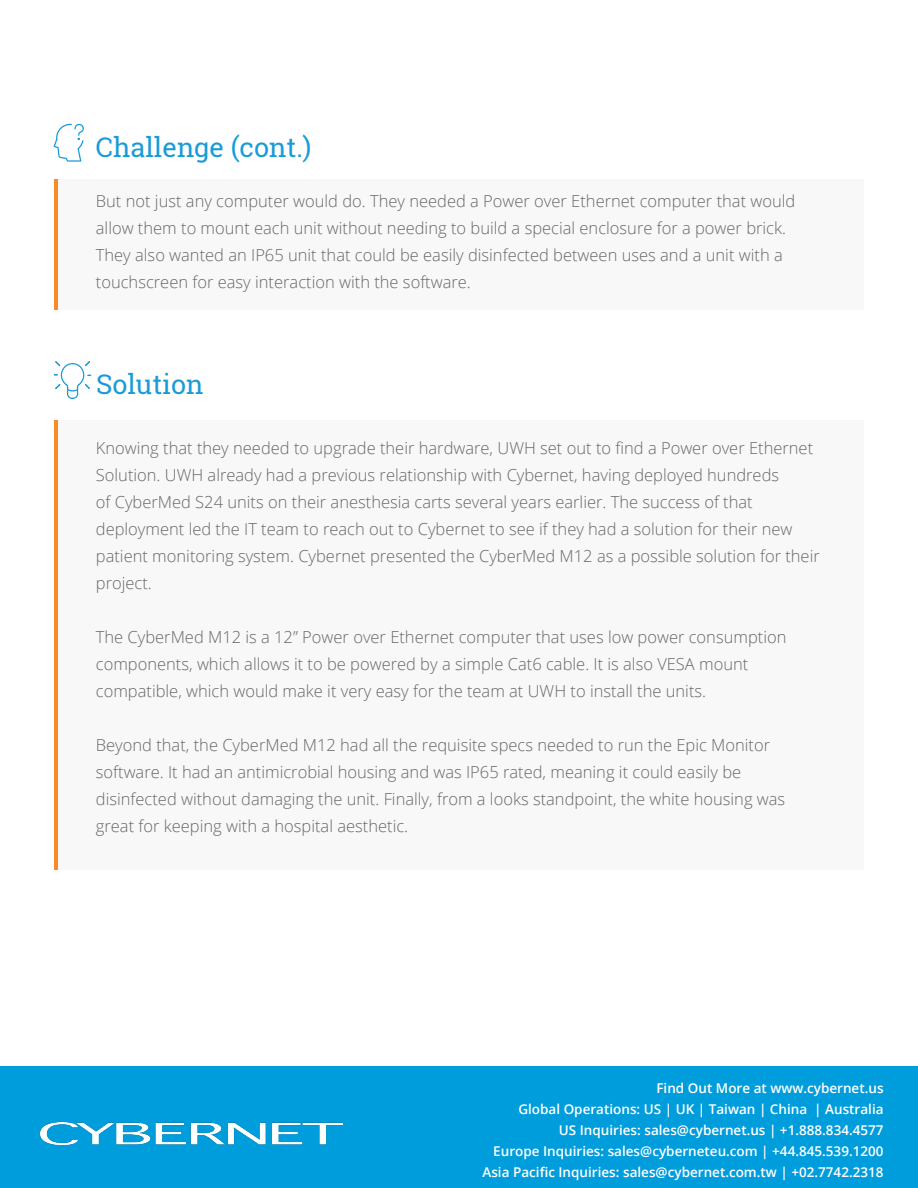
<style>
.page{position:relative;width:918px;height:1188px;background:#fff}
.page>*{position:absolute;margin:0;border:0;box-sizing:border-box;transform-origin:0 0}
.t1{font:27px "Roboto Slab";color:#199bd8}
.t2{font:300 16.5px/27px "Open Sans";color:#666}
.t3{font:600 13.5px "Open Sans";color:#fff}
</style>
<div class="page">
<div style="left:0;top:1067px;width:918px;height:121px;background:#009ddc"></div>
<img style="left:40px;top:1122px;width:303px;height:23px">
<div style="left:54px;top:420px;width:810px;height:450px;background:#f8f8f8"></div>
<hr style="left:54px;top:420px;width:4px;height:450px;background:#f98b27">
<svg style="left:54px;top:361px;width:37px;height:38px"></svg>
<div style="left:54px;top:179px;width:810px;height:131px;background:#f8f8f8"></div>
<hr style="left:54px;top:179px;width:4px;height:131px;background:#f98b27">
<svg style="left:54px;top:124px;width:30px;height:38px"></svg>
<p class="t1" style="left:96px;top:128px;width:217px">Challenge (cont.)</p>
<p class="t2" style="left:96px;top:187px;width:701px">But not just any computer would do. They needed a Power over Ethernet computer that would allow them to mount each unit without needing to build a special enclosure for a power brick.<br>They also wanted an IP65 unit that could be easily disinfected between uses and a unit with a touchscreen for easy interaction with the software.</p>
<p class="t1" style="left:96px;top:366px;width:109px">Solution</p>
<p class="t2" style="left:96px;top:434px;width:725px">Knowing that they needed to upgrade their hardware, UWH set out to find a Power over Ethernet Solution. UWH already had a previous relationship with Cybernet, having deployed hundreds<br>of CyberMed S24 units on their anesthesia carts several years earlier. The success of that deployment led the IT team to reach out to Cybernet to see if they had a solution for their new patient monitoring system. Cybernet presented the CyberMed M12 as a possible solution for their project.</p>
<p class="t2" style="left:96px;top:623px;width:692px">The CyberMed M12 is a 12” Power over Ethernet computer that uses low power consumption components, which allows it to be powered by a simple Cat6 cable. It is also VESA mount compatible, which would make it very easy for the team at UWH to install the units.</p>
<p class="t2" style="left:96px;top:731px;width:691px">Beyond that, the CyberMed M12 had all the requisite specs needed to run the Epic Monitor software. It had an antimicrobial housing and was IP65 rated, meaning it could easily be disinfected without damaging the unit. Finally, from a looks standpoint, the white housing was great for keeping with a hospital aesthetic.</p>
<p class="t3" style="left:656px;top:1079px;width:229px">Find Out More at www.cybernet.us</p>
<p class="t3" style="left:518px;top:1100px;width:367px">Global Operations: US | UK | Taiwan | China | Australia</p>
<p class="t3" style="left:559px;top:1121px;width:326px">US Inquiries: sales@cybernet.us | +1.888.834.4577</p>
<p class="t3" style="left:493px;top:1142px;width:392px">Europe Inquiries: sales@cyberneteu.com | +44.845.539.1200</p>
<p class="t3" style="left:482px;top:1163px;width:403px">Asia Pacific Inquiries: sales@cybernet.com.tw | +02.7742.2318</p>
</div>
